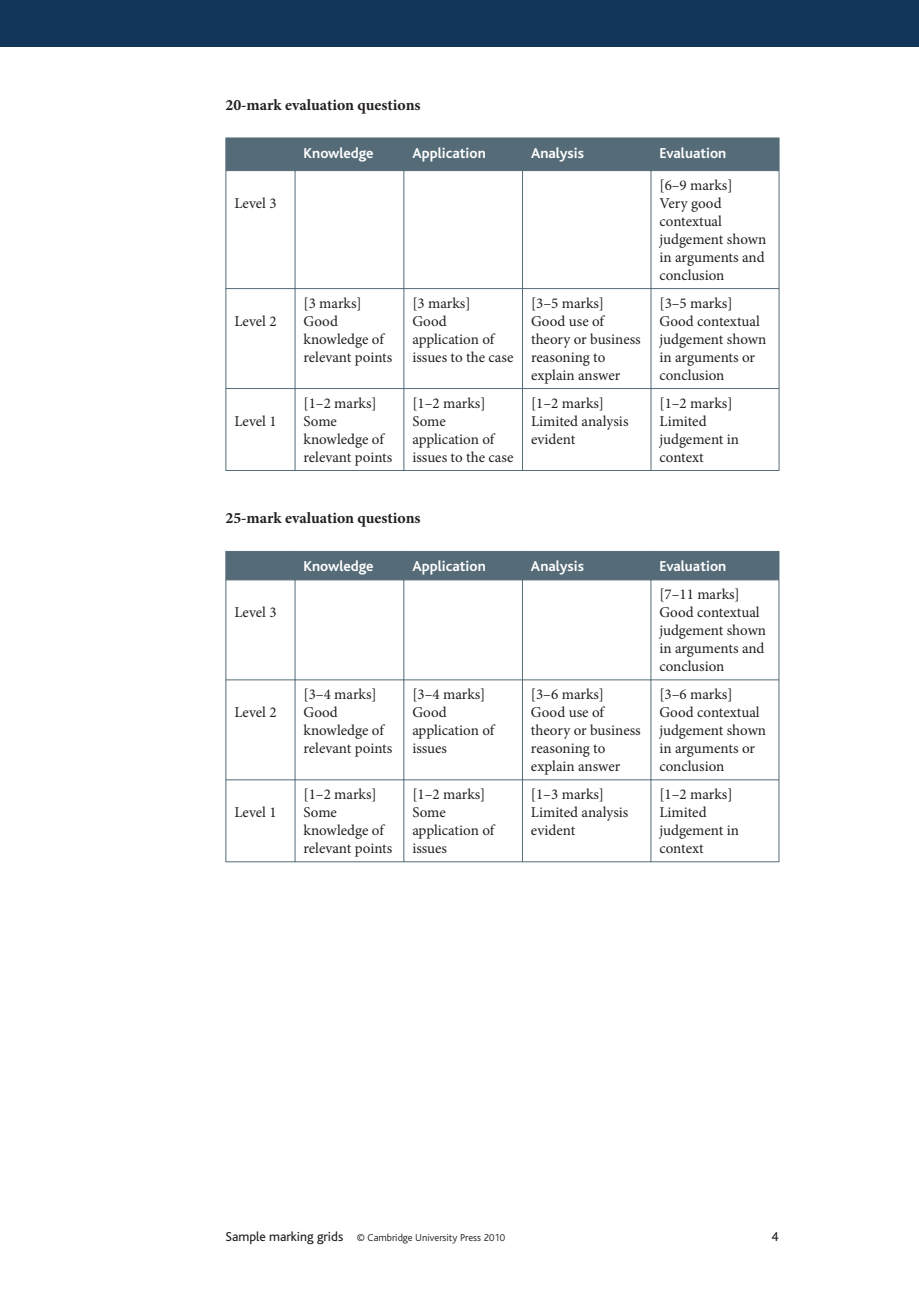
<style>
.page{position:relative;width:919px;height:1289px;background:#fff}
.page>*{position:absolute;margin:0;border:0;box-sizing:border-box;transform-origin:0 0}
.t1{font:700 15.75px "Minion Pro";color:#231f20}
.t2{font:15px/18px "Minion Pro";color:#231f20}
.t3{font:700 15px "Bliss";color:#fff}
.t4{font:13.5px "Bliss";color:#231f20}
.t5{font:300 10.5px "Bliss";color:#231f20}
.s1{font-weight:400;font-size:13.5px}
.s2{font-weight:400}
</style>
<div class="page">
<div style="left:0;top:0;width:918px;height:47px;background:#11365a"></div>
<div style="left:226px;top:139px;width:552px;height:31px;background:#556c78"></div>
<hr style="left:225px;top:138px;width:70px;height:1px;background:#556c78">
<hr style="left:225px;top:138px;width:1px;height:32px;background:#556c78">
<hr style="left:295px;top:138px;width:109px;height:1px;background:#556c78">
<hr style="left:295px;top:138px;width:1px;height:32px;background:#556c78">
<hr style="left:404px;top:138px;width:118px;height:1px;background:#556c78">
<hr style="left:403px;top:138px;width:1px;height:32px;background:#556c78">
<hr style="left:522px;top:138px;width:129px;height:1px;background:#556c78">
<hr style="left:522px;top:138px;width:1px;height:32px;background:#556c78">
<hr style="left:651px;top:138px;width:128px;height:1px;background:#556c78">
<hr style="left:650px;top:138px;width:1px;height:32px;background:#556c78">
<hr style="left:778px;top:138px;width:1px;height:32px;background:#556c78">
<hr style="left:225px;top:170px;width:70px;height:1px;background:#556c78">
<hr style="left:225px;top:171px;width:1px;height:117px;background:#556c78">
<hr style="left:295px;top:170px;width:109px;height:1px;background:#556c78">
<hr style="left:295px;top:171px;width:1px;height:117px;background:#556c78">
<hr style="left:404px;top:170px;width:118px;height:1px;background:#556c78">
<hr style="left:403px;top:171px;width:1px;height:117px;background:#556c78">
<hr style="left:522px;top:170px;width:129px;height:1px;background:#556c78">
<hr style="left:522px;top:171px;width:1px;height:117px;background:#556c78">
<hr style="left:651px;top:170px;width:128px;height:1px;background:#556c78">
<hr style="left:650px;top:171px;width:1px;height:117px;background:#556c78">
<hr style="left:778px;top:171px;width:1px;height:117px;background:#556c78">
<hr style="left:225px;top:288px;width:70px;height:1px;background:#556c78">
<hr style="left:225px;top:289px;width:1px;height:99px;background:#556c78">
<hr style="left:295px;top:288px;width:109px;height:1px;background:#556c78">
<hr style="left:295px;top:289px;width:1px;height:99px;background:#556c78">
<hr style="left:404px;top:288px;width:118px;height:1px;background:#556c78">
<hr style="left:403px;top:289px;width:1px;height:99px;background:#556c78">
<hr style="left:522px;top:288px;width:129px;height:1px;background:#556c78">
<hr style="left:522px;top:289px;width:1px;height:99px;background:#556c78">
<hr style="left:651px;top:288px;width:128px;height:1px;background:#556c78">
<hr style="left:650px;top:289px;width:1px;height:99px;background:#556c78">
<hr style="left:778px;top:289px;width:1px;height:99px;background:#556c78">
<hr style="left:225px;top:388px;width:70px;height:1px;background:#556c78">
<hr style="left:225px;top:389px;width:1px;height:81px;background:#556c78">
<hr style="left:295px;top:388px;width:109px;height:1px;background:#556c78">
<hr style="left:295px;top:389px;width:1px;height:81px;background:#556c78">
<hr style="left:404px;top:388px;width:118px;height:1px;background:#556c78">
<hr style="left:403px;top:389px;width:1px;height:81px;background:#556c78">
<hr style="left:522px;top:388px;width:129px;height:1px;background:#556c78">
<hr style="left:522px;top:389px;width:1px;height:81px;background:#556c78">
<hr style="left:651px;top:388px;width:128px;height:1px;background:#556c78">
<hr style="left:650px;top:389px;width:1px;height:81px;background:#556c78">
<hr style="left:778px;top:389px;width:1px;height:81px;background:#556c78">
<hr style="left:225px;top:470px;width:426px;height:1px;background:#556c78">
<hr style="left:651px;top:470px;width:128px;height:1px;background:#556c78">
<div style="left:225px;top:551px;width:554px;height:28px;background:#556c78"></div>
<hr style="left:225px;top:579px;width:70px;height:1px;background:#556c78">
<hr style="left:225px;top:580px;width:1px;height:99px;background:#556c78">
<hr style="left:295px;top:579px;width:109px;height:1px;background:#556c78">
<hr style="left:294px;top:580px;width:1px;height:99px;background:#556c78">
<hr style="left:404px;top:579px;width:118px;height:1px;background:#556c78">
<hr style="left:403px;top:580px;width:1px;height:99px;background:#556c78">
<hr style="left:522px;top:579px;width:129px;height:1px;background:#556c78">
<hr style="left:522px;top:580px;width:1px;height:99px;background:#556c78">
<hr style="left:651px;top:579px;width:128px;height:1px;background:#556c78">
<hr style="left:650px;top:580px;width:1px;height:99px;background:#556c78">
<hr style="left:778px;top:580px;width:1px;height:99px;background:#556c78">
<hr style="left:225px;top:679px;width:70px;height:1px;background:#556c78">
<hr style="left:225px;top:680px;width:1px;height:99px;background:#556c78">
<hr style="left:295px;top:679px;width:109px;height:1px;background:#556c78">
<hr style="left:294px;top:680px;width:1px;height:99px;background:#556c78">
<hr style="left:404px;top:679px;width:118px;height:1px;background:#556c78">
<hr style="left:403px;top:680px;width:1px;height:99px;background:#556c78">
<hr style="left:522px;top:679px;width:129px;height:1px;background:#556c78">
<hr style="left:522px;top:680px;width:1px;height:99px;background:#556c78">
<hr style="left:651px;top:679px;width:128px;height:1px;background:#556c78">
<hr style="left:650px;top:680px;width:1px;height:99px;background:#556c78">
<hr style="left:778px;top:680px;width:1px;height:99px;background:#556c78">
<hr style="left:225px;top:779px;width:70px;height:1px;background:#556c78">
<hr style="left:225px;top:780px;width:1px;height:81px;background:#556c78">
<hr style="left:295px;top:779px;width:109px;height:1px;background:#556c78">
<hr style="left:294px;top:780px;width:1px;height:81px;background:#556c78">
<hr style="left:404px;top:779px;width:118px;height:1px;background:#556c78">
<hr style="left:403px;top:780px;width:1px;height:81px;background:#556c78">
<hr style="left:522px;top:779px;width:129px;height:1px;background:#556c78">
<hr style="left:522px;top:780px;width:1px;height:81px;background:#556c78">
<hr style="left:651px;top:779px;width:128px;height:1px;background:#556c78">
<hr style="left:650px;top:780px;width:1px;height:81px;background:#556c78">
<hr style="left:778px;top:780px;width:1px;height:81px;background:#556c78">
<hr style="left:225px;top:861px;width:426px;height:1px;background:#556c78">
<hr style="left:651px;top:861px;width:128px;height:1px;background:#556c78">
<p class="t1" style="left:225px;top:98px;width:197px">20-mark evaluation questions</p>
<p class="t3" style="left:303px;top:147px;width:72px">Knowledge</p>
<p class="t3" style="left:412px;top:147px;width:75px">Application</p>
<p class="t3" style="left:531px;top:147px;width:54px">Analysis</p>
<p class="t3" style="left:659px;top:147px;width:68px">Evaluation</p>
<p class="t2" style="left:234px;top:195px;width:44px">Level 3</p>
<p class="t2" style="left:659px;top:177px;width:108px">[6–9 marks]<br>Very good contextual judgement shown in arguments and conclusion</p>
<p class="t2" style="left:234px;top:313px;width:44px">Level 2</p>
<p class="t2" style="left:234px;top:413px;width:44px">Level 1</p>
<p class="t2" style="left:303px;top:295px;width:90px">[3 marks]<br>Good knowledge of relevant points</p>
<p class="t2" style="left:412px;top:295px;width:102px">[3 marks]<br>Good application of issues to the case</p>
<p class="t2" style="left:531px;top:295px;width:111px">[3–5 marks]<br>Good use of theory or business reasoning to explain answer</p>
<p class="t2" style="left:659px;top:295px;width:108px">[3–5 marks]<br>Good contextual judgement shown in arguments or conclusion</p>
<p class="t2" style="left:303px;top:395px;width:90px">[1–2 marks]<br>Some knowledge of relevant points</p>
<p class="t2" style="left:412px;top:395px;width:102px">[1–2 marks]<br>Some application of issues to the case</p>
<p class="t2" style="left:531px;top:395px;width:99px">[1–2 marks]<br>Limited analysis evident</p>
<p class="t2" style="left:659px;top:395px;width:81px">[1–2 marks]<br>Limited judgement in context</p>
<p class="t1" style="left:225px;top:512px;width:197px">25-mark evaluation questions</p>
<p class="t3" style="left:303px;top:561px;width:72px">Knowledge</p>
<p class="t3" style="left:412px;top:561px;width:75px">Application</p>
<p class="t3" style="left:531px;top:561px;width:54px">Analysis</p>
<p class="t3" style="left:659px;top:561px;width:68px">Evaluation</p>
<p class="t2" style="left:234px;top:604px;width:44px">Level 3</p>
<p class="t2" style="left:659px;top:586px;width:108px">[7–11 marks]<br>Good contextual judgement shown in arguments and conclusion</p>
<p class="t2" style="left:234px;top:704px;width:44px">Level 2</p>
<p class="t2" style="left:234px;top:804px;width:44px">Level 1</p>
<p class="t2" style="left:303px;top:686px;width:90px">[3–4 marks]<br>Good knowledge of relevant points</p>
<p class="t2" style="left:412px;top:686px;width:83px">[3–4 marks]<br>Good application of issues</p>
<p class="t2" style="left:531px;top:686px;width:111px">[3–6 marks]<br>Good use of theory or business reasoning to explain answer</p>
<p class="t2" style="left:659px;top:686px;width:108px">[3–6 marks]<br>Good contextual judgement shown in arguments or conclusion</p>
<p class="t2" style="left:303px;top:786px;width:90px">[1–2 marks]<br>Some knowledge of relevant points</p>
<p class="t2" style="left:412px;top:786px;width:83px">[1–2 marks]<br>Some application of issues</p>
<p class="t2" style="left:531px;top:786px;width:99px">[1–3 marks]<br>Limited analysis evident</p>
<p class="t2" style="left:659px;top:786px;width:81px">[1–2 marks]<br>Limited judgement in context</p>
<p class="t5" style="left:225px;top:1233px;width:281px"><span class="s1">Sample marking grids</span> <span class="s2">©</span> Cambridge University Press 2010</p>
<p class="t4" style="left:771px;top:1231px;width:9px">4</p>
</div>
